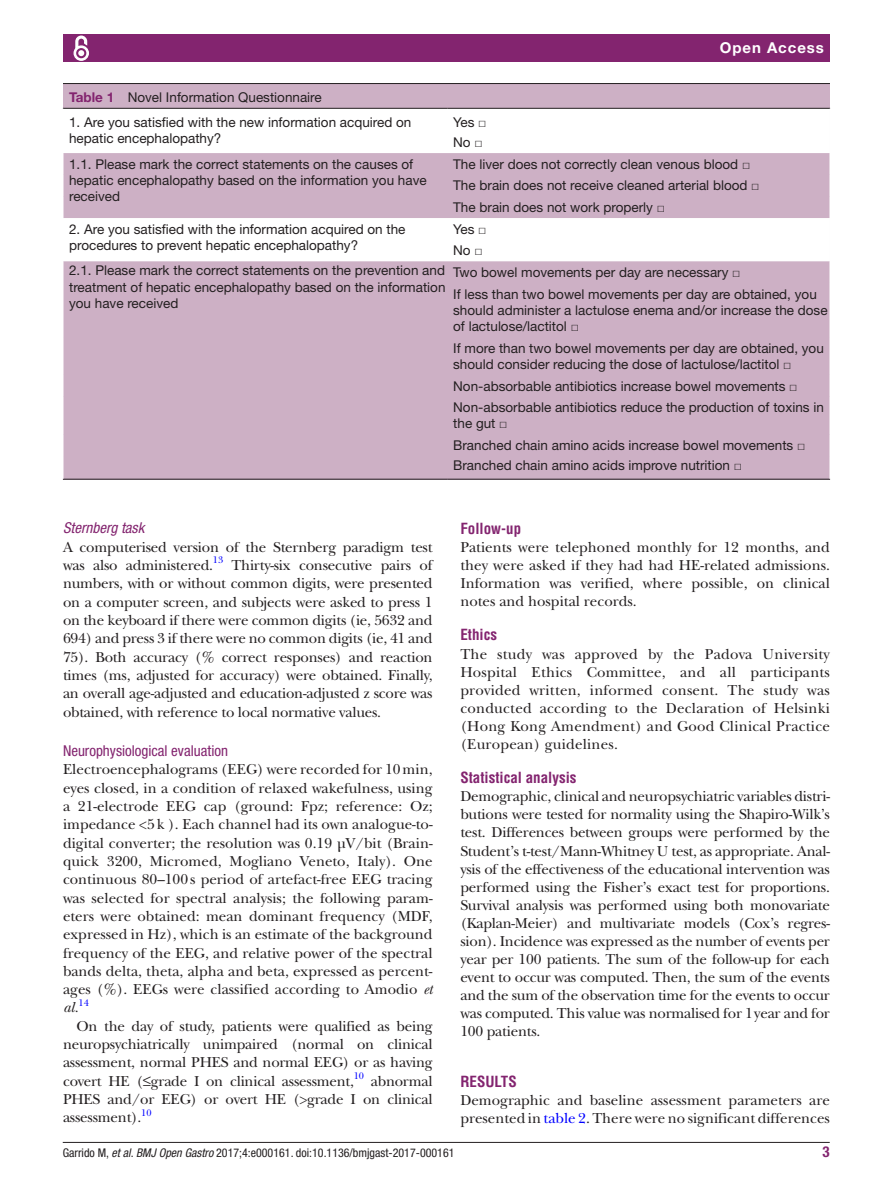
<style>
.page{position:relative;width:893px;height:1191px;background:#fff}
.page>*{position:absolute;margin:0;border:0;box-sizing:border-box;transform-origin:0 0}
.t1{font:15px/18.3px "New Baskerville";letter-spacing:-.015em;color:#231f20;text-align:justify}
.t2{font:700 condensed 15px "Helvetica LT Std";color:#83246f}
.t3{font:condensed 15px "Helvetica Neue LT Std";color:#83246f}
.t4{font:italic condensed 15px "Helvetica Neue LT Std";color:#83246f}
.t5{font:700 15px "Helvetica Neue LT Std";letter-spacing:.065em;color:#fff}
.t6{font:700 condensed 15px "Helvetica Neue LT Std";color:#83246f}
.t7{font:13.5px/16.2px "Helvetica Neue LT Std";color:#231f20}
.t8{font:condensed 12px "Helvetica Neue LT Std";color:#231f20}
.t9{font:9.9px "New Baskerville";color:#00f}
.s1{font-weight:700;color:#83246f}
.s2{font-family:"Times New Roman"}
.s3{font-style:italic}
.s4{color:#00f}
</style>
<div class="page">
<hr style="left:63px;top:1142px;width:767px;height:1px;background:#231f20">
<div style="left:63px;top:34px;width:767px;height:28px;background:#83246f"></div>
<svg style="left:73px;top:35px;width:16px;height:26px"></svg>
<div style="left:63px;top:84px;width:767px;height:395px;background:#cdb0c5"></div>
<hr style="left:63px;top:83px;width:767px;height:1px;background:#231f20">
<svg style="left:64px;top:109px;width:766px;height:152px;fill:#fff"></svg>
<hr style="left:63px;top:479px;width:384px;height:1px;background:#231f20">
<hr style="left:63px;top:108px;width:384px;height:1px;background:#231f20">
<hr style="left:447px;top:108px;width:383px;height:1px;background:#231f20">
<hr style="left:447px;top:479px;width:383px;height:1px;background:#231f20">
<svg style="left:63px;top:109px;width:1px;height:174px"></svg>
<hr style="left:63px;top:283px;width:1px;height:54px;background:#fff">
<hr style="left:63px;top:337px;width:1px;height:38px;background:#fff">
<svg style="left:63px;top:375px;width:1px;height:21px"></svg>
<hr style="left:63px;top:396px;width:1px;height:38px;background:#fff">
<svg style="left:63px;top:434px;width:1px;height:45px"></svg>
<p class="t5" style="left:720px;top:39px;width:106px">Open Access</p>
<p class="t7" style="left:69px;top:89px;width:254px"><span class="s1">Table 1</span> Novel Information Questionnaire</p>
<p class="t7" style="left:69px;top:114px;width:344px">1. Are you satisfied with the new information acquired on hepatic encephalopathy?</p>
<p class="t7" style="left:453px;top:112px;width:35px;line-height:20.1px">Yes <span class="s2">□<br></span>No <span class="s2">□</span></p>
<p class="t7" style="left:69px;top:156px;width:359px">1.1. Please mark the correct statements on the causes of hepatic encephalopathy based on the information you have received</p>
<p class="t7" style="left:453px;top:153px;width:308px;line-height:21.6px">The liver does not correctly clean venous blood <span class="s2">□<br></span>The brain does not receive cleaned arterial blood <span class="s2">□<br></span>The brain does not work properly <span class="s2">□</span></p>
<p class="t7" style="left:69px;top:221px;width:338px">2. Are you satisfied with the information acquired on the procedures to prevent hepatic encephalopathy?</p>
<p class="t7" style="left:453px;top:218px;width:35px;line-height:21.6px">Yes <span class="s2">□<br></span>No <span class="s2">□</span></p>
<p class="t7" style="left:69px;top:262px;width:378px;text-align:justify">2.1. Please mark the correct statements on the prevention and treatment of hepatic encephalopathy based on the information you have received</p>
<p class="t7" style="left:453px;top:261px;width:365px;line-height:21.6px">Two bowel movements per day are necessary <span class="s2">□<br></span>If less than two bowel movements per day are obtained, you</p>
<p class="t7" style="left:453px;top:302px;width:376px">should administer a lactulose enema and/or increase the dose of lactulose/lactitol <span class="s2">□</span></p>
<p class="t7" style="left:453px;top:339px;width:372px">If more than two bowel movements per day are obtained, you should consider reducing the dose of lactulose/lactitol <span class="s2">□</span></p>
<p class="t7" style="left:453px;top:375px;width:372px;line-height:21.6px">Non-absorbable antibiotics increase bowel movements <span class="s2">□<br></span>Non-absorbable antibiotics reduce the production of toxins in</p>
<p class="t7" style="left:453px;top:412px;width:353px;line-height:21.6px">the gut <span class="s2">□<br></span>Branched chain amino acids increase bowel movements <span class="s2">□</span></p>
<p class="t7" style="left:453px;top:457px;width:290px">Branched chain amino acids improve nutrition <span class="s2">□</span></p>
<p class="t4" style="left:63px;top:519px;width:83px">Sternberg task</p>
<p class="t1" style="left:63px;top:538px;width:371px">A computerised version of the Sternberg paradigm test was also administered.<sup>13</sup></p>
<p class="t1" style="left:63px;top:556px;width:371px;text-indent:169px">Thirty-six consecutive pairs of numbers, with or without common digits, were presented on a computer screen, and subjects were asked to press 1 on the keyboard if there were common digits (ie, 5632 and 694) and press 3 if there were no common digits (ie, 41 and 75). Both accuracy (% correct responses) and reaction times (ms, adjusted for accuracy) were obtained. Finally, an overall age-adjusted and education-adjusted z score was obtained, with reference to local normative values.</p>
<p class="t3" style="left:63px;top:742px;width:167px">Neurophysiological evaluation</p>
<p class="t1" style="left:63px;top:760px;width:371px">Electroencephalograms (EEG) were recorded for 10min, eyes closed, in a condition of relaxed wakefulness, using a 21-electrode EEG cap (ground: Fpz; reference: Oz; impedance &lt;5k ). Each channel had its own analogue-to&shy;digital converter; the resolution was 0.19 μV/bit (Brain&shy;quick 3200, Micromed, Mogliano Veneto, Italy). One continuous 80–100s period of artefact-free EEG tracing was selected for spectral analysis; the following param&shy;eters were obtained: mean dominant frequency (MDF, expressed in Hz), which is an estimate of the background frequency of the EEG, and relative power of the spectral bands delta, theta, alpha and beta, expressed as percent&shy;ages (%). EEGs were classified according to Amodio <span class="s3">et al.</span><sup>14</sup></p>
<p class="t1" style="left:63px;top:1016px;width:371px;text-indent:14px">On the day of study, patients were qualified as being neuropsychiatrically unimpaired (normal on clinical assessment, normal PHES and normal EEG) or as having covert HE (≤grade I on clinical assessment,</p>
<p class="t9" style="left:354px;top:1070px;width:12px">10</p>
<p class="t1" style="left:63px;top:1071px;width:371px;text-indent:308px">abnormal PHES and/or EEG) or overt HE (&gt;grade I on clinical assessment).</p>
<p class="t9" style="left:141px;top:1106px;width:12px">10</p>
<p class="t2" style="left:460px;top:518px;width:62px">Follow-up</p>
<p class="t1" style="left:460px;top:538px;width:371px">Patients were telephoned monthly for 12 months, and they were asked if they had had HE-related admissions.<br>Information was verified, where possible, on clinical notes and hospital records.</p>
<p class="t2" style="left:460px;top:625px;width:38px">Ethics</p>
<p class="t1" style="left:460px;top:645px;width:371px">The study was approved by the Padova University Hospital Ethics Committee, and all participants provided written, informed consent. The study was conducted according to the Declaration of Helsinki (Hong Kong Amendment) and Good Clinical Practice (European) guidelines.</p>
<p class="t2" style="left:460px;top:768px;width:118px">Statistical analysis</p>
<p class="t1" style="left:460px;top:787px;width:371px">Demographic, clinical and neuropsychiatric variables distri&shy;butions were tested for normality using the Shapiro-Wilk’s test. Differences between groups were performed by the Student’s t-test/Mann-Whitney U test, as appropriate. Anal&shy;ysis of the effectiveness of the educational intervention was performed using the Fisher’s exact test for proportions.<br>Survival analysis was performed using both monovariate (Kaplan-Meier) and multivariate models (Cox’s regres&shy;sion). Incidence was expressed as the number of events per year per 100 patients. The sum of the follow-up for each event to occur was computed. Then, the sum of the events and the sum of the observation time for the events to occur was computed. This value was normalised for 1year and for 100 patients.</p>
<p class="t2" style="left:460px;top:1072px;width:58px">Results</p>
<p class="t1" style="left:460px;top:1091px;width:371px">Demographic and baseline assessment parameters are presented in <span class="s4">table 2</span>. There were no significant differences</p>
<p class="t8" style="left:63px;top:1145px;width:393px">Garrido M, <span class="s3">et al</span>. <span class="s3">BMJ Open Gastro</span> 2017;4:e000161. doi:10.1136/bmjgast-2017-000161</p>
<p class="t6" style="left:822px;top:1142px;width:9px">3</p>
</div>
